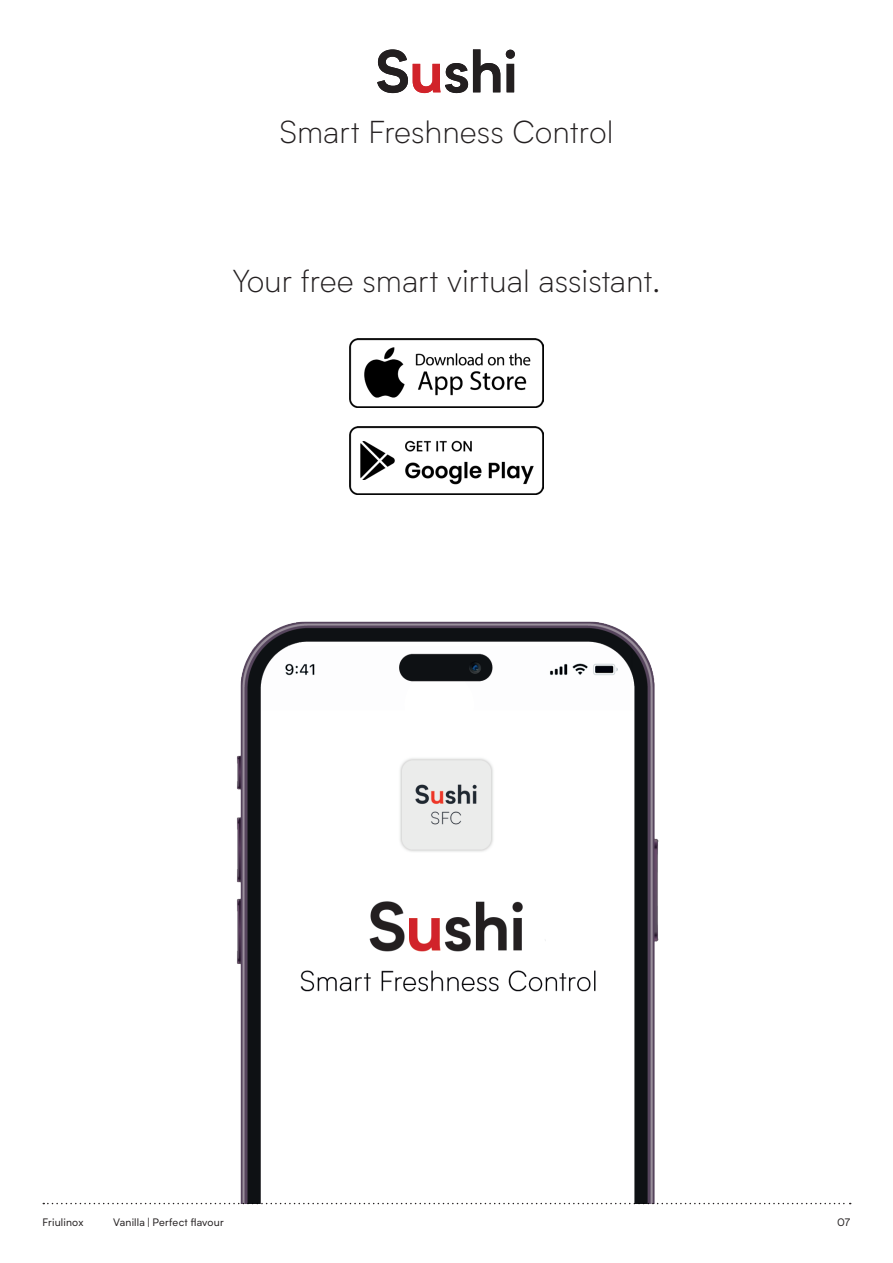
<style>
.page{position:relative;width:893px;height:1263px;background:#fff}
.page>*{position:absolute;margin:0;border:0;box-sizing:border-box;transform-origin:0 0}
.Testo_paragrafo{font:700 57.3px "Biotif";letter-spacing:-.01em;color:#231f20}
.Titolo_apertura{font:300 31.2px "Biotif";color:#231f20}
.t1{font:10.5px "Biotif";letter-spacing:.015em;color:#231f20}
.s1{color:#d1232a}
</style>
<div class="page">
<svg style="left:43px;top:1203px;width:808px;height:1px"></svg>
<img style="left:43px;top:621px;width:808px;height:582px">
<img style="left:349px;top:339px;width:195px;height:68px">
<img style="left:349px;top:426px;width:195px;height:69px">
<div style="left:359px;top:431px;width:175px;height:56px;background:#fff"></div>
<img style="left:398px;top:435px;width:142px;height:53px">
<img style="left:360px;top:442px;width:35px;height:37px">
<p class="Testo_paragrafo" style="left:375px;top:29px;width:144px">S<span class="s1">u</span>shi</p>
<p class="Titolo_apertura" style="left:280px;top:112px;width:335px">Smart Freshness Control</p>
<p class="Titolo_apertura" style="left:233px;top:261px;width:429px">Your free smart virtual assistant.</p>
<p class="t1" style="left:43px;top:1215px;width:42px">Friulinox</p>
<p class="t1" style="left:113px;top:1215px;width:112px">Vanilla | Perfect flavour</p>
<p class="t1" style="left:837px;top:1215px;width:15px">07</p>
</div>
